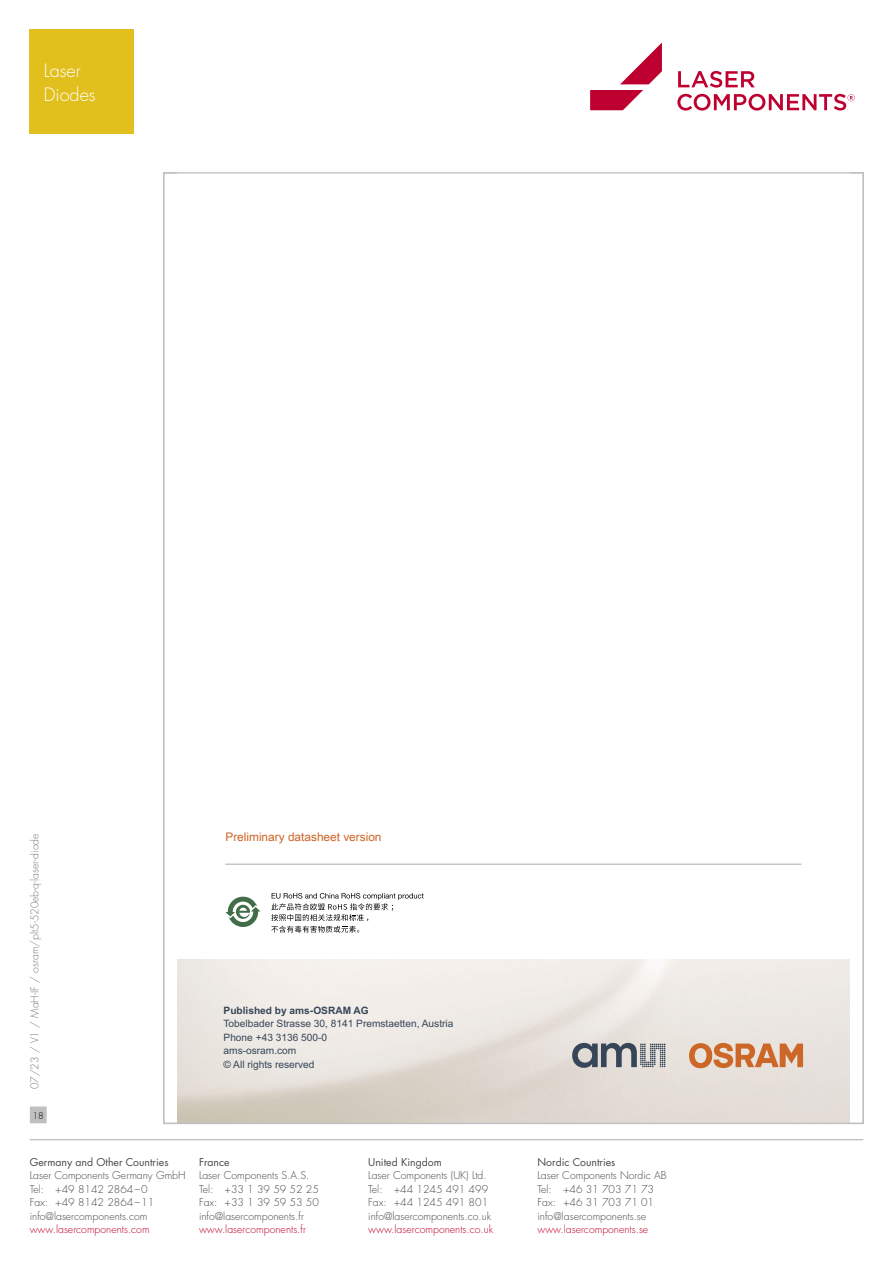
<style>
.page{position:relative;width:893px;height:1263px;background:#fff}
.page>*{position:absolute;margin:0;border:0;box-sizing:border-box;transform-origin:0 0}
.t1{font:300 18px/24px "Futura Std";color:#fff}
.t2{font:11.85px "Arial Unicode MS";color:#cc6427}
.t3{font:300 10.5px/13.5px "Futura Std";color:#484848}
.t4{font:300 10.5px "Futura Std";color:#be0027}
.t5{font:10.5px "Futura Std";color:#484848}
.t6{font:300 10.5px "Futura Std";color:#7c7c7c}
.t7{font:10.2px/13.5px "Arial";color:#364658}
.t8{font:700 10.2px "Arial";color:#364658}
.t9{font:300 9px "Futura Std";color:#000}
</style>
<div class="page">
<hr style="left:30px;top:1139px;width:833px;height:1px;background:#c0c0c0">
<div style="left:31px;top:1107px;width:15px;height:16px;background:#c0c0c0"></div>
<div style="left:30px;top:1106px;width:17px;height:17px;border:1px solid #c0c0c0"></div>
<svg style="left:677px;top:71px;width:178px;height:40px"></svg>
<svg style="left:590px;top:43px;width:72px;height:67px"></svg>
<hr style="left:225px;top:864px;width:576px;height:1px;background:#aaa">
<svg style="left:225px;top:897px;width:35px;height:30px"></svg>
<svg style="left:271px;top:893px;width:153px;height:39px"></svg>
<svg style="left:572px;top:1043px;width:93px;height:25px;background:#92969b"></svg>
<svg style="left:689px;top:1043px;width:114px;height:25px;background:#d89b73"></svg>
<div style="left:30px;top:30px;width:104px;height:104px;background:#e1bf1d"></div>
<h1 class="t1" style="left:44px;top:59px;width:53px">Laser<br>Diodes</h1>
<p class="t6" style="left:28px;top:1089px;width:258px;rotate:-90deg">07/23 / V1 / MaH-IF / osram/plt5-520eb-q-laser-diode</p>
<p class="t2" style="left:225px;top:828px;width:158px">Preliminary datasheet version</p>
<p class="t8" style="left:224px;top:1003px;width:147px">Published by ams-OSRAM AG</p>
<p class="t7" style="left:224px;top:1017px;width:231px">Tobelbader Strasse 30, 8141 Premstaetten, Austria<br>Phone +43 3136 500-0<br>ams-osram.com<br>© All rights reserved</p>
<p class="t9" style="left:33px;top:1110px;width:13px">18</p>
<p class="t5" style="left:30px;top:1155px;width:140px">Germany and Other Countries</p>
<p class="t3" style="left:30px;top:1169px;width:157px">Laser Components Germany GmbH<br>Tel: +49 8142 2864–0<br>Fax: +49 8142 2864–11 info@lasercomponents.com</p>
<p class="t4" style="left:30px;top:1223px;width:121px">www.lasercomponents.com</p>
<p class="t5" style="left:199px;top:1155px;width:32px">France</p>
<p class="t3" style="left:199px;top:1169px;width:121px">Laser Components S.A.S.<br>Tel: +33 1 39 59 52 25<br>Fax: +33 1 39 59 53 50 info@lasercomponents.fr</p>
<p class="t4" style="left:199px;top:1223px;width:108px">www.lasercomponents.fr</p>
<p class="t5" style="left:368px;top:1155px;width:75px">United Kingdom</p>
<p class="t3" style="left:368px;top:1169px;width:124px">Laser Components (UK) Ltd.<br>Tel: +44 1245 491 499<br>Fax: +44 1245 491 801 info@lasercomponents.co.uk</p>
<p class="t4" style="left:368px;top:1223px;width:126px">www.lasercomponents.co.uk</p>
<p class="t5" style="left:537px;top:1155px;width:79px">Nordic Countries</p>
<p class="t3" style="left:537px;top:1169px;width:131px">Laser Components Nordic AB<br>Tel: +46 31 703 71 73<br>Fax: +46 31 703 71 01 info@lasercomponents.se</p>
<p class="t4" style="left:537px;top:1223px;width:112px">www.lasercomponents.se</p>
</div>
